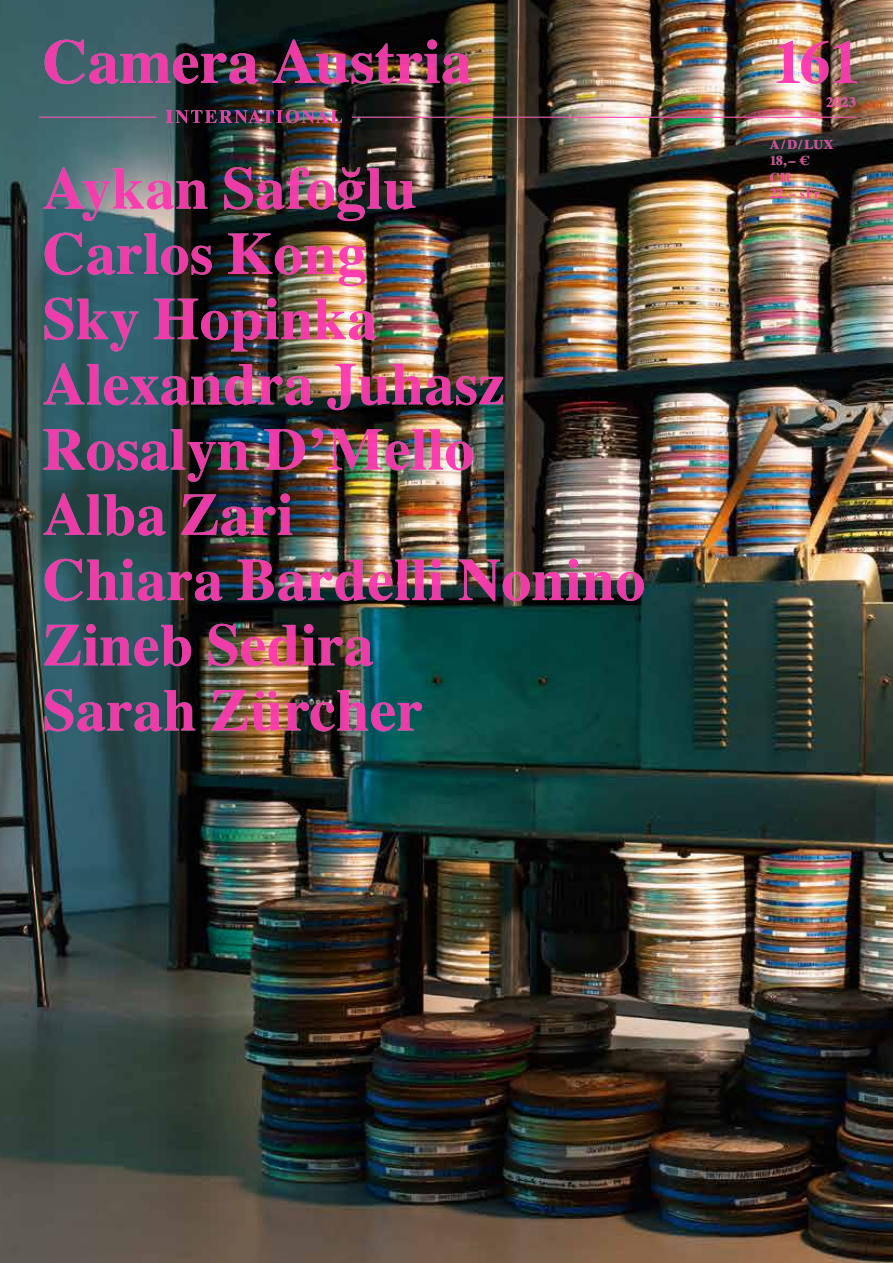
<style>
.page{position:relative;width:893px;height:1263px;background:#fff}
.page>*{position:absolute;margin:0;border:0;box-sizing:border-box;transform-origin:0 0}
.t1{font:61.5px "Times CA Bold 3";color:#ff40b4}
.t2{font:60px/65.2px "Times CA Bold 3";letter-spacing:.005em;color:#ff40b4}
.t3{font:14.4px "Times CA Bold 3";color:#ff40b4}
.t4{font:13.5px/16.2px "Times CA Bold 3";letter-spacing:.01em;color:#ff40b4}
</style>
<div class="page">
<img style="left:0;top:0;width:893px;height:1263px">
<hr style="left:40px;top:117px;width:116px;height:1px;background:#ff40b4">
<hr style="left:352px;top:117px;width:504px;height:1px;background:#ff40b4">
<img style="left:166px;top:110px;width:176px;height:13px">
<img style="left:45px;top:39px;width:427px;height:45px">
<p class="t2" style="left:43px;top:149px;width:604px">Aykan Safoğlu<br>Carlos Kong<br>Sky Hopinka<br>Alexandra Juhasz<br>Rosalyn D’Mello<br>Alba Zari<br>Chiara Bardelli Nonino<br>Zineb Sedira<br>Sarah Zürcher</p>
<p class="t1" style="left:772px;top:4px;width:89px">161</p>
<p class="t3" style="left:826px;top:88px;width:31px">2023</p>
<p class="t4" style="left:770px;top:135px;width:66px">A/D/ LUX<br>18, – €<br>CH<br>22, – sFr</p>
</div>
